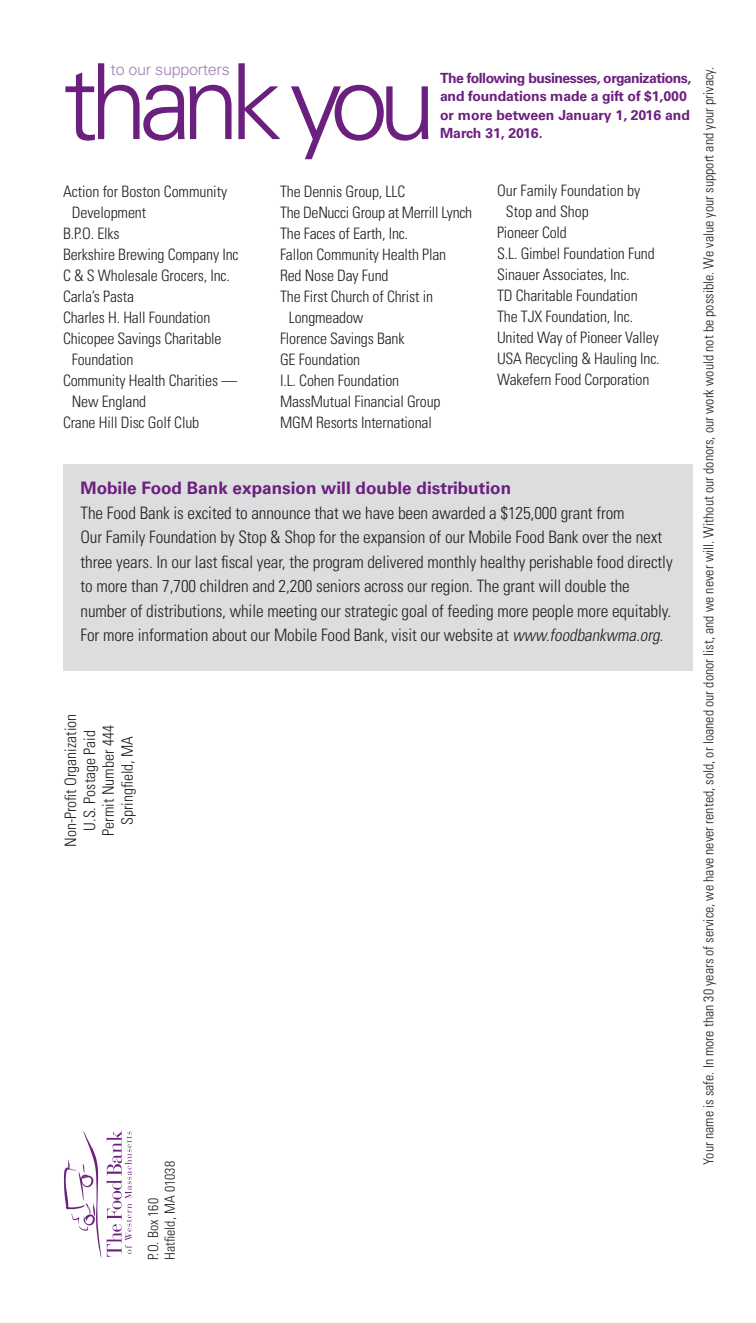
<style>
.page{position:relative;width:756px;height:1323px;background:#fff}
.page>*{position:absolute;margin:0;border:0;box-sizing:border-box;transform-origin:0 0}
.t1{font:300 105px "Univers LT Std";letter-spacing:-.1em;color:#6b1f7e}
.body_-_sans_serif{font:300 condensed 17.15px/24.5px "Univers LT Std";letter-spacing:-.005em;color:#231f20}
.Headline_-_small{font:700 17.15px "Univers LT Std";color:#6b1f7e}
.t2{font:300 16.28px "Univers LT Std";letter-spacing:-.02em;color:#a280b3}
.Supporters_List{font:300 condensed 15.75px/21px "Univers LT Std";letter-spacing:-.01em;color:#231f20}
.t3{font:300 condensed 14px "Univers LT Std";color:#231f20}
.Headline_-_small-2{font:700 14px/18.6px "Univers LT Std";letter-spacing:-.01em;color:#6b1f7e}
.s1{font-style:italic}
</style>
<div class="page">
<svg style="left:64px;top:1130px;width:68px;height:128px"></svg>
<div style="left:63px;top:464px;width:630px;height:207px;background:#dcdddf"></div>
<p class="t1" style="left:63px;top:39px;width:375px">thank you</p>
<p class="t2" style="left:111px;top:59px;width:121px">to our supporters</p>
<p class="Headline_-_small-2" style="left:440px;top:69px;width:253px">The following businesses, organizations, and foundations made a gift of $1,000 or more between January 1, 2016 and<br>March 31, 2016.</p>
<p class="Supporters_List" style="left:72px;top:181px;width:157px;text-indent:-9px">Action for Boston Community<br>Development</p>
<p class="Supporters_List" style="left:63px;top:223px;width:58px">B.P.O. Elks</p>
<p class="Supporters_List" style="left:63px;top:244px;width:177px">Berkshire Brewing Company Inc</p>
<p class="Supporters_List" style="left:63px;top:265px;width:169px">C &amp; S Wholesale Grocers, Inc.</p>
<p class="Supporters_List" style="left:63px;top:286px;width:73px">Carla’s Pasta</p>
<p class="Supporters_List" style="left:63px;top:307px;width:149px">Charles H. Hall Foundation</p>
<p class="Supporters_List" style="left:72px;top:328px;width:151px;text-indent:-9px">Chicopee Savings Charitable<br>Foundation</p>
<p class="Supporters_List" style="left:72px;top:370px;width:167px;text-indent:-9px">Community Health Charities —<br>New England</p>
<p class="Supporters_List" style="left:63px;top:412px;width:138px">Crane Hill Disc Golf Club</p>
<p class="Supporters_List" style="left:280px;top:181px;width:127px">The Dennis Group, LLC</p>
<p class="Supporters_List" style="left:280px;top:202px;width:194px">The DeNucci Group at Merrill Lynch</p>
<p class="Supporters_List" style="left:280px;top:223px;width:130px">The Faces of Earth, Inc.</p>
<p class="Supporters_List" style="left:280px;top:244px;width:168px">Fallon Community Health Plan</p>
<p class="Supporters_List" style="left:280px;top:265px;width:110px">Red Nose Day Fund</p>
<p class="Supporters_List" style="left:289px;top:285px;width:146px;text-indent:-9px">The First Church of Christ in<br>Longmeadow</p>
<p class="Supporters_List" style="left:280px;top:327px;width:126px">Florence Savings Bank</p>
<p class="Supporters_List" style="left:280px;top:348px;width:82px">GE Foundation</p>
<p class="Supporters_List" style="left:280px;top:369px;width:121px">I.L. Cohen Foundation</p>
<p class="Supporters_List" style="left:280px;top:390px;width:162px">MassMutual Financial Group</p>
<p class="Supporters_List" style="left:280px;top:411px;width:153px">MGM Resorts International</p>
<p class="Supporters_List" style="left:506px;top:180px;width:136px;text-indent:-9px">Our Family Foundation by<br>Stop and Shop</p>
<p class="Supporters_List" style="left:497px;top:222px;width:71px">Pioneer Cold</p>
<p class="Supporters_List" style="left:497px;top:243px;width:159px">S.L. Gimbel Foundation Fund</p>
<p class="Supporters_List" style="left:497px;top:264px;width:134px">Sinauer Associates, Inc.</p>
<p class="Supporters_List" style="left:497px;top:285px;width:142px">TD Charitable Foundation</p>
<p class="Supporters_List" style="left:497px;top:306px;width:138px">The TJX Foundation, Inc.</p>
<p class="Supporters_List" style="left:497px;top:327px;width:163px">United Way of Pioneer Valley</p>
<p class="Supporters_List" style="left:497px;top:348px;width:164px">USA Recycling &amp; Hauling Inc.</p>
<p class="Supporters_List" style="left:497px;top:369px;width:154px">Wakefern Food Corporation</p>
<p class="Headline_-_small" style="left:80px;top:478px;width:432px">Mobile Food Bank expansion will double distribution</p>
<p class="body_-_sans_serif" style="left:80px;top:501px;width:594px">The Food Bank is excited to announce that we have been awarded a $125,000 grant from<br>Our Family Foundation by Stop &amp; Shop for the expansion of our Mobile Food Bank over the next three years. In our last fiscal year, the program delivered monthly healthy perishable food directly to more than 7,700 children and 2,200 seniors across our region. The grant will double the number of distributions, while meeting our strategic goal of feeding more people more equitably.<br>For more information about our Mobile Food Bank, visit our website at <span class="s1">www.foodbankwma.org.</span></p>
<p class="Supporters_List" style="left:60px;top:847px;width:134px;rotate:-90deg">Non-Profit Organization</p>
<p class="Supporters_List" style="left:79px;top:831px;width:102px;rotate:-90deg">U.S. Postage Paid</p>
<p class="Supporters_List" style="left:98px;top:836px;width:112px;rotate:-90deg">Permit Number 444</p>
<p class="Supporters_List" style="left:117px;top:825px;width:91px;rotate:-90deg">Springfield, MA</p>
<p class="t3" style="left:161px;top:1260px;width:100px;rotate:-90deg">Hatfield, MA 01038</p>
<p class="t3" style="left:145px;top:1260px;width:63px;rotate:-90deg">P.O. Box 160</p>
<p class="t3" style="left:700px;top:1165px;width:1100px;rotate:-90deg">Your name is safe. In more than 30 years of service, we have never rented, sold, or loaned our donor list, and we never will. Without our donors, our work would not be possible. We value your support and your privacy.</p>
</div>
